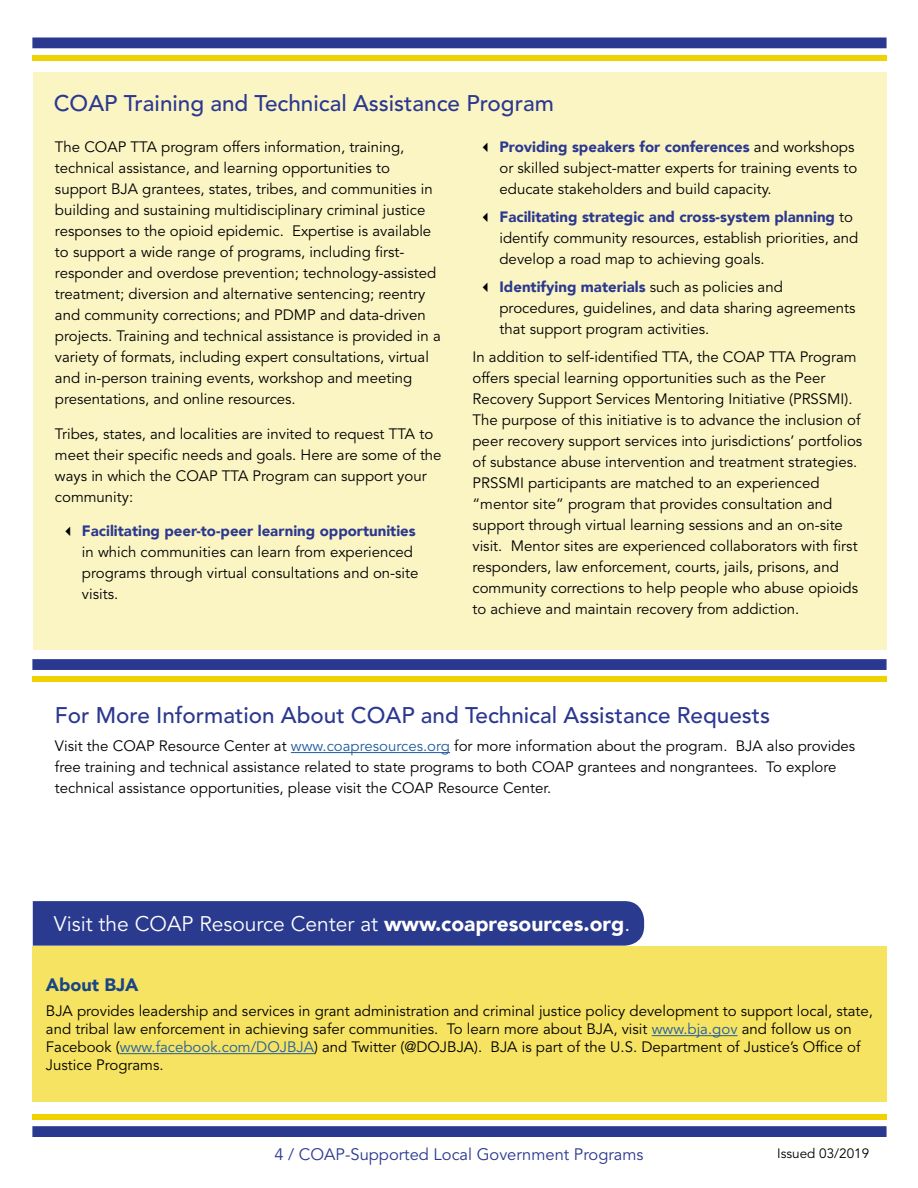
<style>
.page{position:relative;width:918px;height:1188px;background:#fff}
.page>*{position:absolute;margin:0;border:0;box-sizing:border-box;transform-origin:0 0}
.t1{font:500 22.5px "Avenir LT Std";color:#2b388f}
.t2{font:21px "Avenir LT Std";color:#fff}
.t3{font:900 18px "Avenir LT";color:#184586}
.t4{font:16.5px "Avenir LT Std";color:#2b388f}
.t5{font:15px/21px "Avenir LT Std";color:#000}
.t6{font:900 15px "Avenir LT";color:#2b388f}
.t7{font:13.5px "Avenir LT Std";color:#000}
.s1{font-family:"Avenir LT Std";font-weight:400;color:#000}
.s2{color:#215e9e}
.s3{font-family:"Avenir LT";font-weight:900}
</style>
<div class="page">
<div style="left:32px;top:946px;width:855px;height:156px;background:#f6e361"></div>
<hr style="left:652px;top:1035px;width:86px;height:1px;background:#215e9e">
<hr style="left:120px;top:1053px;width:194px;height:1px;background:#215e9e">
<div style="left:33px;top:901px;width:611px;height:45px;background:#2a3a8e"></div>
<div style="left:32px;top:659px;width:855px;height:11px;background:#2b388f;border:2px solid #2b388f"></div>
<div style="left:32px;top:677px;width:855px;height:5px;background:#f0d200"></div>
<div style="left:32px;top:1126px;width:855px;height:11px;background:#2b388f;border:2px solid #2b388f"></div>
<div style="left:32px;top:1114px;width:855px;height:6px;background:#f0d200"></div>
<div style="left:32px;top:38px;width:855px;height:10px;background:#2b388f"></div>
<div style="left:32px;top:55px;width:855px;height:5px;background:#f0d200"></div>
<hr style="left:291px;top:752px;width:159px;height:1px;background:#215e9e">
<div style="left:33px;top:72px;width:854px;height:578px;background:#fbf5c4"></div>
<h1 class="t1" style="left:54px;top:91px;width:502px">COAP Training and Technical Assistance Program</h1>
<p class="t5" style="left:55px;top:137px;width:387px">The COAP TTA program offers information, training, technical assistance, and learning opportunities to support BJA grantees, states, tribes, and communities in building and sustaining multidisciplinary criminal justice responses to the opioid epidemic. Expertise is available to support a wide range of programs, including first&shy;responder and overdose prevention; technology-assisted treatment; diversion and alternative sentencing; reentry and community corrections; and PDMP and data-driven projects. Training and technical assistance is provided in a variety of formats, including expert consultations, virtual and in-person training events, workshop and meeting presentations, and online resources.</p>
<p class="t5" style="left:55px;top:424px;width:388px">Tribes, states, and localities are invited to request TTA to meet their specific needs and goals. Here are some of the ways in which the COAP TTA Program can support your community:</p>
<p class="t6" style="left:82px;top:522px;width:335px">Facilitating peer-to-peer learning opportunities</p>
<p class="t5" style="left:82px;top:542px;width:338px">in which communities can learn from experienced programs through virtual consultations and on-site visits.</p>
<p class="t6" style="left:500px;top:138px;width:357px">Providing speakers for conferences <span class="s1">and workshops</span></p>
<p class="t5" style="left:500px;top:158px;width:359px">or skilled subject-matter experts for training events to educate stakeholders and build capacity.</p>
<p class="t6" style="left:500px;top:208px;width:355px">Facilitating strategic and cross-system planning <span class="s1">to</span></p>
<p class="t5" style="left:500px;top:228px;width:360px">identify community resources, establish priorities, and develop a road map to achieving goals.</p>
<p class="t6" style="left:500px;top:278px;width:285px">Identifying materials <span class="s1">such as policies and</span></p>
<p class="t5" style="left:500px;top:298px;width:358px">procedures, guidelines, and data sharing agreements that support program activities.</p>
<p class="t5" style="left:472px;top:346px;width:391px">In addition to self-identified TTA, the COAP TTA Program offers special learning opportunities such as the Peer Recovery Support Services Mentoring Initiative (PRSSMI).<br>The purpose of this initiative is to advance the inclusion of peer recovery support services into jurisdictions’ portfolios of substance abuse intervention and treatment strategies.<br>PRSSMI participants are matched to an experienced “mentor site” program that provides consultation and support through virtual learning sessions and an on-site visit. Mentor sites are experienced collaborators with first responders, law enforcement, courts, jails, prisons, and community corrections to help people who abuse opioids to achieve and maintain recovery from addiction.</p>
<h1 class="t1" style="left:55px;top:703px;width:717px">For More Information About COAP and Technical Assistance Requests</h1>
<p class="t5" style="left:55px;top:736px;width:802px">Visit the COAP Resource Center at <span class="s2">www.coapresources.org</span> for more information about the program. BJA also provides free training and technical assistance related to state programs to both COAP grantees and nongrantees. To explore technical assistance opportunities, please visit the COAP Resource Center.</p>
<h2 class="t2" style="left:54px;top:911px;width:578px">Visit the COAP Resource Center at <span class="s3">www.coapresources.org</span>.</h2>
<p class="t3" style="left:46px;top:974px;width:94px">About BJA</p>
<p class="t5" style="left:46px;top:1002px;width:829px;line-height:18px">BJA provides leadership and services in grant administration and criminal justice policy development to support local, state, and tribal law enforcement in achieving safer communities. To learn more about BJA, visit <span class="s2">www.bja.gov</span> and follow us on Facebook (<span class="s2">www.facebook.com/DOJBJA</span>) and Twitter (@DOJBJA). BJA is part of the U.S. Department of Justice’s Office of Justice Programs.</p>
<p class="t4" style="left:274px;top:1145px;width:371px">4 / COAP-Supported Local Government Programs</p>
<p class="t7" style="left:777px;top:1145px;width:94px">Issued 03/2019</p>
</div>
